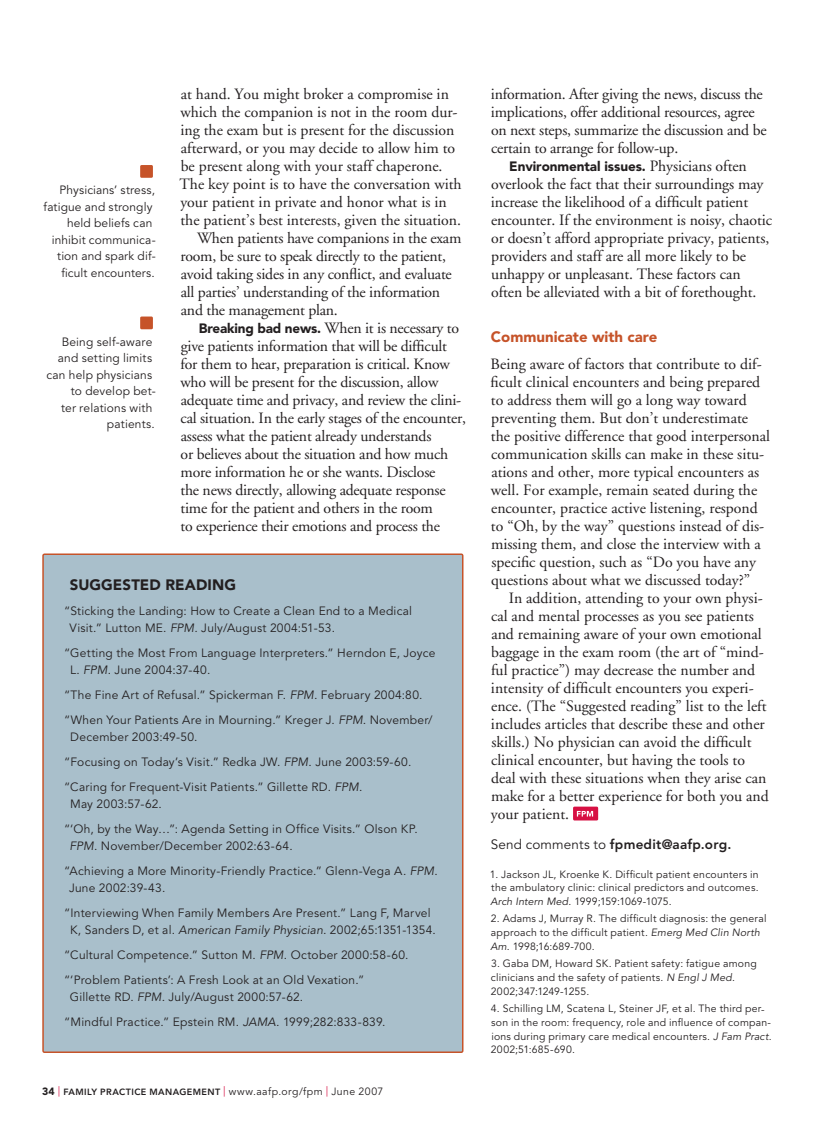
<style>
.page{position:relative;width:837px;height:1134px;background:#fff}
.page>*{position:absolute;margin:0;border:0;box-sizing:border-box;transform-origin:0 0}
.t1{font:15.75px/18px "Adobe Garamond";color:#231f20}
.t2{font:900 15px "Avenir LT Std";color:#c65329}
.t3{font:900 15px "Avenir LT Std";letter-spacing:.005em;color:#231f20}
.t4{font:900 13.5px "Avenir LT Std";letter-spacing:-.005em;color:#231f20}
.t5{font:800 13.5px "Avenir LT Std";letter-spacing:.015em;color:#231f20}
.t6{font:12px/16.5px "Avenir LT Std";letter-spacing:.02em;color:#231f20}
.t7{font:10.5px/13.5px "Avenir LT Std";letter-spacing:.02em;color:#231f20}
.t8{font:800 9px "Avenir LT Std";letter-spacing:.045em;color:#231f20}
.s1{font-family:"Avenir LT Std";font-weight:900;font-size:13.5px}
.s2{font-style:italic}
.s3{font-weight:900;font-size:10.5px}
.s4{font-family:"Adobe Garamond";font-weight:400;font-size:10.5px;color:#d71043}
.s5{font-weight:400;font-size:10.5px}
.s6{font-family:"Adobe Garamond";font-weight:400;font-size:15.75px}
.s7{font-weight:400}
</style>
<div class="page">
<div style="left:573px;top:807px;width:25px;height:13px;background:#d71043;border-radius:2px"></div>
<svg style="left:577px;top:811px;width:16px;height:6px"></svg>
<div style="left:140px;top:165px;width:13px;height:13px;background:#c65329;border-radius:2px"></div>
<div style="left:140px;top:317px;width:13px;height:12px;background:#c65329;border-radius:2px"></div>
<div style="left:43px;top:554px;width:420px;height:498px;background:#a9bfcb;border-radius:2px"></div>
<div style="left:42px;top:554px;width:422px;height:499px;border:2px solid #c65329;border-radius:2px"></div>
<p class="t6" style="left:44px;top:182px;width:114px;text-align:right">Physicians’ stress, fatigue and strongly held beliefs can inhibit communica&shy;tion and spark dif&shy;ficult encounters.</p>
<p class="t6" style="left:46px;top:334px;width:111px;text-align:right">Being self-aware and setting limits can help physicians to develop bet-<br>ter relations with patients.</p>
<p class="t1" style="left:181px;top:85px;width:270px">at hand. You might broker a compromise in</p>
<p class="t1" style="left:180px;top:103px;width:279px">which the companion is not in the room dur-</p>
<p class="t1" style="left:180px;top:121px;width:275px">ing the exam but is present for the discussion</p>
<p class="t1" style="left:181px;top:139px;width:276px">afterward, or you may decide to allow him to</p>
<p class="t1" style="left:181px;top:157px;width:263px">be present along with your staff chaperone.</p>
<p class="t1" style="left:180px;top:175px;width:284px">The key point is to have the conversation with</p>
<p class="t1" style="left:180px;top:193px;width:268px">your patient in private and honor what is in</p>
<p class="t1" style="left:180px;top:211px;width:282px">the patient’s best interests, given the situation.</p>
<p class="t1" style="left:197px;top:229px;width:266px">When patients have companions in the exam</p>
<p class="t1" style="left:180px;top:247px;width:267px">room, be sure to speak directly to the patient,</p>
<p class="t1" style="left:181px;top:265px;width:273px">avoid taking sides in any conflict, and evaluate</p>
<p class="t1" style="left:181px;top:283px;width:261px">all parties’ understanding of the information</p>
<p class="t1" style="left:181px;top:301px;width:159px">and the management plan.</p>
<p class="t1" style="left:199px;top:319px;width:262px"><span class="s1">Breaking bad news.</span> When it is necessary to</p>
<p class="t1" style="left:181px;top:337px;width:268px">give patients information that will be difficult</p>
<p class="t1" style="left:181px;top:355px;width:271px">for them to hear, preparation is critical. Know</p>
<p class="t1" style="left:180px;top:373px;width:259px">who will be present for the discussion, allow</p>
<p class="t1" style="left:181px;top:391px;width:282px">adequate time and privacy, and review the clini-</p>
<p class="t1" style="left:181px;top:409px;width:287px">cal situation. In the early stages of the encounter,</p>
<p class="t1" style="left:181px;top:427px;width:252px">assess what the patient already understands</p>
<p class="t1" style="left:181px;top:445px;width:269px">or believes about the situation and how much</p>
<p class="t1" style="left:181px;top:463px;width:256px">more information he or she wants. Disclose</p>
<p class="t1" style="left:180px;top:481px;width:267px">the news directly, allowing adequate response</p>
<p class="t1" style="left:180px;top:499px;width:254px">time for the patient and others in the room</p>
<p class="t1" style="left:180px;top:517px;width:261px">to experience their emotions and process the</p>
<p class="t3" style="left:70px;top:576px;width:107px">Sugg ested REad</p>
<p class="t3" style="left:208px;top:576px;width:28px">ing</p>
<p class="t6" style="left:70px;top:603px;width:344px;line-height:17.1px;text-indent:-5px">“Sticking the Landing: How to Create a Clean End to a Medical<br>Visit.” Lutton ME. <span class="s2">FPM.</span> July/August 2004:51-53.</p>
<p class="t6" style="left:70px;top:645px;width:367px;line-height:17.1px;text-indent:-6px">“Getting the Most From Language Interpreters.” Herndon E, Joyce<br>L. <span class="s2">FPM</span>. June 2004:37-40.</p>
<p class="t6" style="left:64px;top:683px;width:370px;line-height:24.9px">“The Fine Art of Refusal.” Spickerman F. <span class="s2">FPM.</span> February 2004:80. “When Your Patients Are in Mourning.” Kreger J. <span class="s2">FPM.</span> N ovember/</p>
<p class="t6" style="left:64px;top:725px;width:349px;line-height:24.9px;text-indent:6px">December 2003:49-50.<br>“Focusing on Today’s Visit.” Redka JW. <span class="s2">FPM</span>. June 2003:59-60. “Caring for Frequent-Visit Patients.” Gillette RD. <span class="s2">FPM</span>.</p>
<p class="t6" style="left:64px;top:792px;width:355px;line-height:24.9px;text-indent:6px">May 2003:57-62.<br>“‘Oh, by the Way…”: Agenda Setting in Office Visits.” Olson KP.</p>
<p class="t6" style="left:64px;top:834px;width:375px;line-height:24.9px;text-indent:5px"><span class="s2">FPM</span>. N ovember/December 2002:63-64.<br>“Achieving a More Minority-Friendly Practice.” Glenn-Vega A. <span class="s2">FPM</span>.</p>
<p class="t6" style="left:64px;top:876px;width:368px;line-height:24.9px;text-indent:5px">June 2002:39-43.<br>“Interviewing When Family Members Are Present.” Lang F, Marvel</p>
<p class="t6" style="left:64px;top:918px;width:373px;line-height:24.9px;text-indent:6px">K, Sanders D, et al. <span class="s2">American Family Physician.</span> 2002;65:1351-1354. “Cultural Competence.” Sutton M. <span class="s2">FPM</span>. October 2000:58-60. “‘Problem Patients’: A Fresh Look at an Old Vexation.”</p>
<p class="t6" style="left:64px;top:985px;width:323px;line-height:24.9px;text-indent:6px">Gillette RD. <span class="s2">FPM.</span> July/August 2000:57-62.<br>“Mindful Practice.” Epstein RM. <span class="s2">JAMA.</span> 1999;282:833-839.</p>
<p class="t8" style="left:42px;top:1087px;width:343px"><span class="s3">34</span> <span class="s4">|</span> FAMILY PRACTICE MANAGEMENT <span class="s4">|</span> <span class="s5">www.aafp.org/fpm</span> <span class="s4">|</span> <span class="s5">June 2007</span></p>
<p class="t1" style="left:491px;top:85px;width:277px">information. After giving the news, discuss the implications, offer additional resources, agree on next steps, summarize the discussion and be certain to arrange for follow-up.</p>
<p class="t4" style="left:509px;top:158px;width:239px">Environmental issues. <span class="s6">Physicians often</span></p>
<p class="t1" style="left:491px;top:175px;width:283px">overlook the fact that their surroundings may increase the likelihood of a difficult patient encounter. If the environment is noisy, chaotic or doesn’t afford appropriate privacy, patients, providers and staff are all more likely to be unhappy or unpleasant. These factors can often be alleviated with a bit of forethought.</p>
<p class="t2" style="left:491px;top:328px;width:168px">Communicate with care</p>
<p class="t1" style="left:491px;top:355px;width:281px">Being aware of factors that contribute to dif&shy;ficult clinical encounters and being prepared to address them will go a long way toward preventing them. But don’t underestimate the positive difference that good interpersonal communication skills can make in these situ&shy;ations and other, more typical encounters as well. For example, remain seated during the encounter, practice active listening, respond to “Oh, by the way” questions instead of dis&shy;missing them, and close the interview with a specific question, such as “Do you have any questions about what we discussed today?”</p>
<p class="t1" style="left:491px;top:589px;width:280px;text-indent:18px">In addition, attending to your own physi&shy;cal and mental processes as you see patients and remaining aware of your own emotional baggage in the exam room (the art of “mind&shy;ful practice”) may decrease the number and intensity of difficult encounters you experi&shy;ence. (The “Suggested reading” list to the left includes articles that describe these and other skills.) No physician can avoid the difficult clinical encounter, but having the tools to deal with these situations when they arise can make for a better experience for both you and your patient.</p>
<p class="t5" style="left:491px;top:836px;width:242px"><span class="s7">Send comments to</span> fpmedit@aafp.org.</p>
<p class="t7" style="left:490px;top:867px;width:270px;text-align:justify">1. Jackson JL, Kroenke K. Difficult patient encounters in the ambulatory clinic: clinical predictors and outcomes.<br><span class="s2">Arch Intern Med</span>. 1999;159:1069-1075.</p>
<p class="t7" style="left:490px;top:912px;width:278px">2. Adams J, Murray R. The difficult diagnosis: the general approach to the difficult patient. <span class="s2">Emerg Med Clin North<br>Am</span>. 1998;16:689-700.</p>
<p class="t7" style="left:491px;top:957px;width:267px">3. Gaba DM, Howard SK. Patient safety: fatigue among clinicians and the safety of patients. <span class="s2">N Engl J Med</span>.<br>2002;347:1249-1255.</p>
<p class="t7" style="left:491px;top:1002px;width:282px">4. Schilling LM, Scatena L, Steiner JF, et al. The third per&shy;son in the room: frequency, role and influence of compan&shy;ions during primary care medical encounters. <span class="s2">J Fam Pract</span>.<br>2002;51:685-690.</p>
</div>
